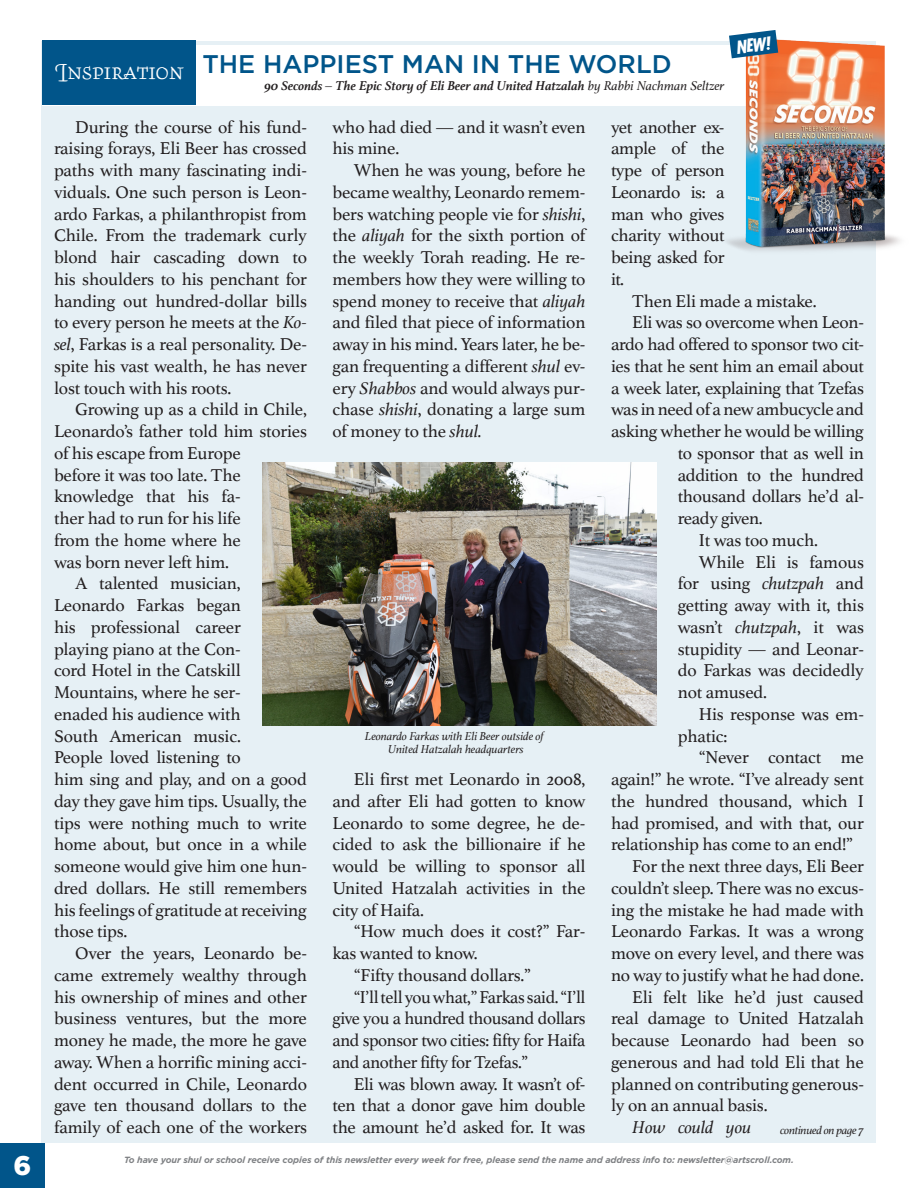
<style>
.page{position:relative;width:918px;height:1188px;background:#fff}
.page>*{position:absolute;margin:0;border:0;box-sizing:border-box;transform-origin:0 0}
.t1{font:900 27px "Gotham";color:#fff}
.Paragraph_Title{font:500 25.5px "Gotham";color:#01558a}
.Category{font:25.2px "Liza Caps Pro";letter-spacing:-.02em;color:#fff}
.Body_Text{font:italic 20.7px "Agenda Black Extra Cond";color:#fff}
.Body_Text-2{font:18px/21.8px "Athelas";letter-spacing:-.01em;color:#231f20;text-align:justify}
.Body_Text-3{font:italic 18px "Athelas";letter-spacing:-.01em;color:#231f20}
.Source{font:italic 700 13.5px "Athelas";color:#231f20}
.Body_Text-4{font:italic 12px/12.8px "Athelas";letter-spacing:-.01em;color:#231f20;text-align:center}
.Body_Text-5{font:italic 12px "Athelas";letter-spacing:-.03em;color:#231f20}
.t2{font:italic 700 9px "Gotham";letter-spacing:-.01em;color:#808285}
.s1{font-weight:400}
.s2{font-style:italic}
</style>
<div class="page">
<div style="left:0;top:1143px;width:45px;height:45px;background:#01558a"></div>
<div style="left:41px;top:41px;width:835px;height:1102px;background:#e6f0f5"></div>
<div style="left:42px;top:45px;width:834px;height:60px;background:#fff"></div>
<div style="left:42px;top:41px;width:154px;height:64px;background:#01558a"></div>
<img style="left:674px;top:39px;width:226px;height:212px">
<svg style="left:729px;top:30px;width:49px;height:28px"></svg>
<img style="left:262px;top:463px;width:394px;height:263px">
<h1 class="t1" style="left:13px;top:1147px;width:19px">6</h1>
<p class="Body_Text" style="left:736px;top:36px;width:35px;rotate:-7deg">NEW!</p>
<p class="Paragraph_Title" style="left:202px;top:48px;width:471px">THE HAPPIEST MAN IN THE WORLD</p>
<p class="Source" style="left:264px;top:74px;width:462px">90 Seconds – The Epic Story of Eli Beer and United Hatzalah <span class="s1">by Rabbi Nachman Seltzer</span></p>
<p class="Body_Text-2" style="left:54px;top:115px;width:255px;text-indent:21px">During the course of his fund&shy;raising forays, Eli Beer has crossed paths with many fascinating indi&shy;viduals. One such person is Leon&shy;ardo Farkas, a philanthropist from Chile. From the trademark curly blond hair cascading down to his shoulders to his penchant for handing out hundred-dollar bills to every person he meets at the <span class="s2">Ko&shy;sel</span>, Farkas is a real personality. De&shy;spite his vast wealth, he has never lost touch with his roots.</p>
<p class="Body_Text-2" style="left:54px;top:398px;width:255px;text-align:left;text-indent:21px">Growing up as a child in Chile,<br>Leonardo’s father told him stories of his escape from Europe<br>before it was too late. The knowledge that his fa-<br>ther had to run for his life<br>from the home where he<br>was born never left him.</p>
<p class="Body_Text-2" style="left:54px;top:572px;width:255px;text-align:left;text-indent:21px">A talented musician,<br>Leonardo Farkas began<br>his professional career<br>playing piano at the Con-<br>cord Hotel in the Catskill<br>Mountains, where he ser-<br>enaded his audience with<br>South American music.<br>People loved listening to<br>him sing and play, and on a good day they gave him tips. Usually, the tips were nothing much to write home about, but once in a while someone would give him one hun&shy;dred dollars. He still remembers his feelings of gratitude at receiving those tips.</p>
<p class="Body_Text-2" style="left:54px;top:942px;width:255px;text-indent:21px">Over the years, Leonardo be&shy;came extremely wealthy through his ownership of mines and other business ventures, but the more money he made, the more he gave away. When a horrific mining acci&shy;dent occurred in Chile, Leonardo gave ten thousand dollars to the family of each one of the workers</p>
<p class="Category" style="left:54px;top:57px;width:131px">Inspiration</p>
<p class="Body_Text-2" style="left:333px;top:115px;width:255px">who had died — and it wasn’t even his mine.</p>
<p class="Body_Text-2" style="left:333px;top:159px;width:255px;text-indent:21px">When he was young, before he became wealthy, Leonardo remem&shy;bers watching people vie for <span class="s2">shishi</span>, the <span class="s2">aliyah</span> for the sixth portion of the weekly Torah reading. He re&shy;members how they were willing to spend money to receive that <span class="s2">aliyah </span>and filed that piece of information away in his mind. Years later, he be&shy;gan frequenting a different <span class="s2">shul</span> ev&shy;ery <span class="s2">Shabbos</span> and would always pur&shy;chase <span class="s2">shishi</span>, donating a large sum of money to the <span class="s2">shul.</span></p>
<p class="Body_Text-2" style="left:611px;top:115px;width:115px">yet another ex&shy;ample of the type of person Leonardo is: a man who gives charity without being asked for it.</p>
<p class="Body_Text-2" style="left:632px;top:289px;width:186px">Then Eli made a mistake.</p>
<p class="Body_Text-2" style="left:632px;top:311px;width:233px">Eli was so overcome when Leon-</p>
<p class="Body_Text-2" style="left:611px;top:333px;width:254px">ardo had offered to sponsor two cit-</p>
<p class="Body_Text-2" style="left:611px;top:355px;width:255px">ies that he sent him an email about</p>
<p class="Body_Text-2" style="left:611px;top:376px;width:255px">a week later, explaining that Tzefas</p>
<p class="Body_Text-2" style="left:611px;top:398px;width:254px">was in need of a new ambucycle and</p>
<p class="Body_Text-2" style="left:611px;top:420px;width:254px">asking whether he would be willing</p>
<p class="Body_Text-2" style="left:678px;top:442px;width:188px">to sponsor that as well in</p>
<p class="Body_Text-2" style="left:678px;top:463px;width:188px">addition to the hundred</p>
<p class="Body_Text-2" style="left:678px;top:485px;width:188px">thousand dollars he’d al-</p>
<p class="Body_Text-2" style="left:678px;top:507px;width:87px">ready given.</p>
<p class="Body_Text-2" style="left:699px;top:529px;width:121px">It was too much.</p>
<p class="Body_Text-2" style="left:678px;top:550px;width:188px;text-indent:21px">While Eli is famous for using <span class="s2">chutzpah</span> and getting away with it, this wasn’t <span class="s2">chutzpah</span>, it was stupidity — and Leonar&shy;do Farkas was decidedly not amused.</p>
<p class="Body_Text-2" style="left:678px;top:703px;width:188px;text-indent:21px">His response was em&shy;phatic:</p>
<p class="Body_Text-2" style="left:611px;top:746px;width:255px;text-indent:88px">“Never contact me again!” he wrote. “I’ve already sent the hundred thousand, which I had promised, and with that, our relationship has come to an end!”</p>
<p class="Body_Text-2" style="left:611px;top:855px;width:255px;text-indent:21px">For the next three days, Eli Beer couldn’t sleep. There was no excus&shy;ing the mistake he had made with Leonardo Farkas. It was a wrong move on every level, and there was no way to justify what he had done.</p>
<p class="Body_Text-2" style="left:611px;top:985px;width:255px;text-indent:21px">Eli felt like he’d just caused real damage to United Hatzalah because Leonardo had been so generous and had told Eli that he planned on contributing generous&shy;ly on an annual basis.</p>
<p class="Body_Text-3" style="left:632px;top:1113px;width:121px">How could you</p>
<p class="Body_Text-5" style="left:780px;top:1121px;width:85px">continued on page 7</p>
<p class="Body_Text-4" style="left:365px;top:730px;width:181px">Leonardo Farkas with Eli Beer outside of<br>United Hatzalah headquarters</p>
<p class="Body_Text-2" style="left:333px;top:768px;width:255px;text-indent:21px">Eli first met Leonardo in 2008, and after Eli had gotten to know Leonardo to some degree, he de&shy;cided to ask the billionaire if he would be willing to sponsor all United Hatzalah activities in the city of Haifa.</p>
<p class="Body_Text-2" style="left:333px;top:920px;width:254px;text-indent:21px">“How much does it cost?” Far&shy;kas wanted to know.</p>
<p class="Body_Text-2" style="left:354px;top:964px;width:179px">“Fifty thousand dollars.”</p>
<p class="Body_Text-2" style="left:333px;top:985px;width:255px;text-indent:21px">“I’ll tell you what,” Farkas said. “I’ll give you a hundred thousand dollars and sponsor two cities: fifty for Haifa and another fifty for Tzefas.”</p>
<p class="Body_Text-2" style="left:333px;top:1072px;width:254px;text-indent:21px">Eli was blown away. It wasn’t of&shy;ten that a donor gave him double the amount he’d asked for. It was</p>
<p class="t2" style="left:124px;top:1154px;width:671px">To have your shul or school receive copies of this newsletter every week for free, please send the name and address info to: newsletter@artscroll.com.</p>
</div>
